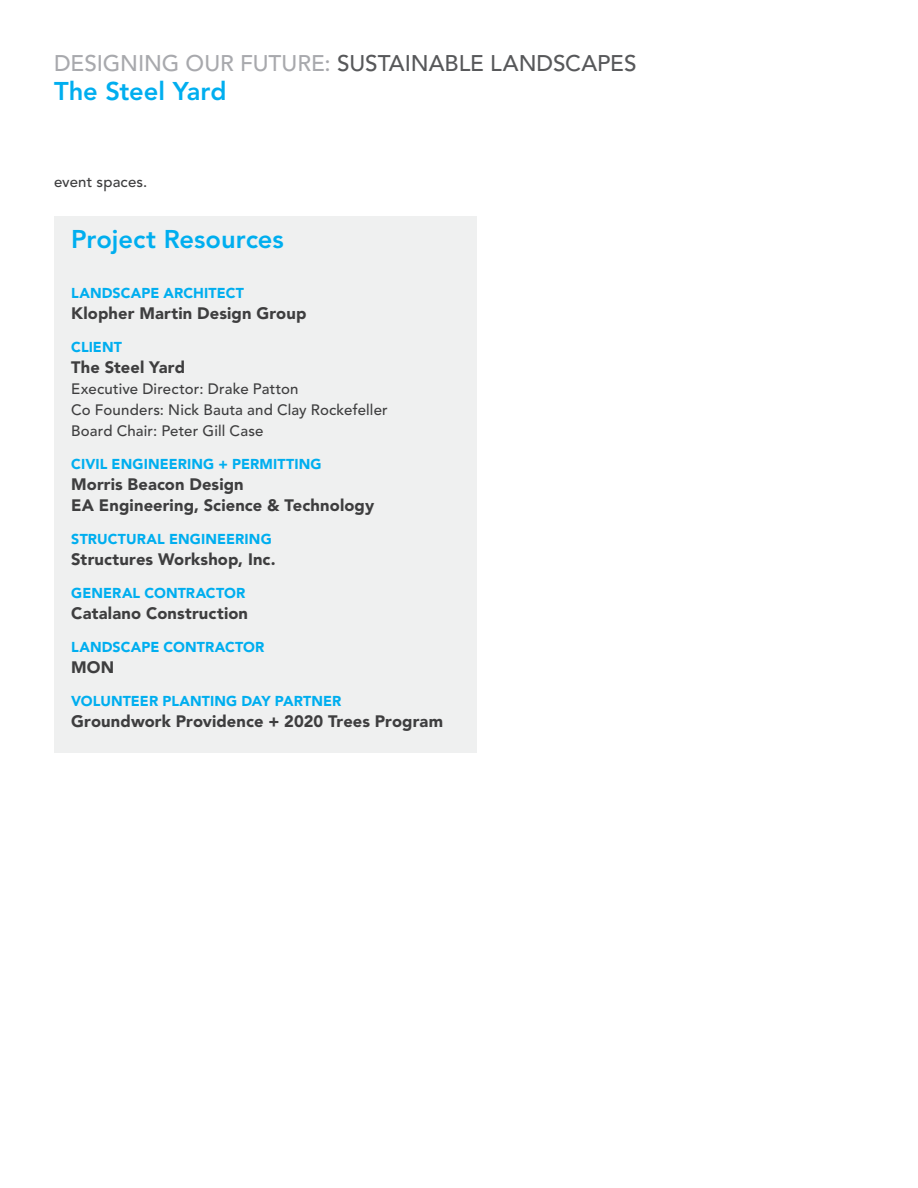
<style>
.page{position:relative;width:918px;height:1188px;background:#fff}
.page>*{position:absolute;margin:0;border:0;box-sizing:border-box;transform-origin:0 0}
.t1{font:800 25.5px "Avenir LT Std";color:#00aeef}
.t2{font:500 22.5px "Avenir LT Std";color:#57585a}
.t3{font:900 16.5px/21px "Avenir LT Std";letter-spacing:.005em;color:#3e3e3f}
.t4{font:500 15px/21px "Avenir LT Std";letter-spacing:.01em;color:#3e3e3f}
.t5{font:900 14.25px "Avenir LT Std";letter-spacing:.005em;color:#00aeef}
.s1{color:#a8a9ad}
</style>
<div class="page">
<div style="left:54px;top:216px;width:422px;height:537px;background:#eff0f0"></div>
<p class="t2" style="left:54px;top:50px;width:584px"><span class="s1">DESIGNING OUR FUTURE:</span> SUSTAINABLE LANDSCAPES</p>
<p class="t1" style="left:54px;top:76px;width:174px">The Steel Yard</p>
<p class="t4" style="left:54px;top:172px;width:95px">event spaces.</p>
<p class="t1" style="left:71px;top:224px;width:214px">Project Resources</p>
<p class="t5" style="left:71px;top:285px;width:174px">LANDSCAPE ARCHITECT</p>
<p class="t3" style="left:71px;top:303px;width:237px">Klopher Martin Design Group</p>
<p class="t5" style="left:71px;top:339px;width:52px">CLIENT</p>
<p class="t3" style="left:71px;top:357px;width:115px">The Steel Yard</p>
<p class="t4" style="left:71px;top:379px;width:318px">Executive Director: Drake Patton<br>Co Founders: Nick Bauta and Clay Rockefeller</p>
<p class="t4" style="left:71px;top:421px;width:194px">Board Chair: Peter Gill Case</p>
<p class="t5" style="left:71px;top:456px;width:252px">CIVIL ENGINEERING + PERMITTING</p>
<p class="t3" style="left:71px;top:474px;width:305px">Morris Beacon Design<br>EA Engineering, Science &amp; Technology</p>
<p class="t5" style="left:71px;top:531px;width:202px">STRUCTURAL ENGINEERING</p>
<p class="t3" style="left:71px;top:549px;width:206px">Structures Workshop, Inc.</p>
<p class="t5" style="left:71px;top:585px;width:176px">GENERAL CONTRACTOR</p>
<p class="t3" style="left:71px;top:603px;width:178px">Catalano Construction</p>
<p class="t5" style="left:71px;top:639px;width:195px">LANDSCAPE CONTRACTOR</p>
<p class="t3" style="left:71px;top:657px;width:44px">MON</p>
<p class="t5" style="left:71px;top:693px;width:272px">VOLUNTEER PLANTING DAY PARTNER</p>
<p class="t3" style="left:71px;top:711px;width:373px">Groundwork Providence + 2020 Trees Program</p>
</div>
